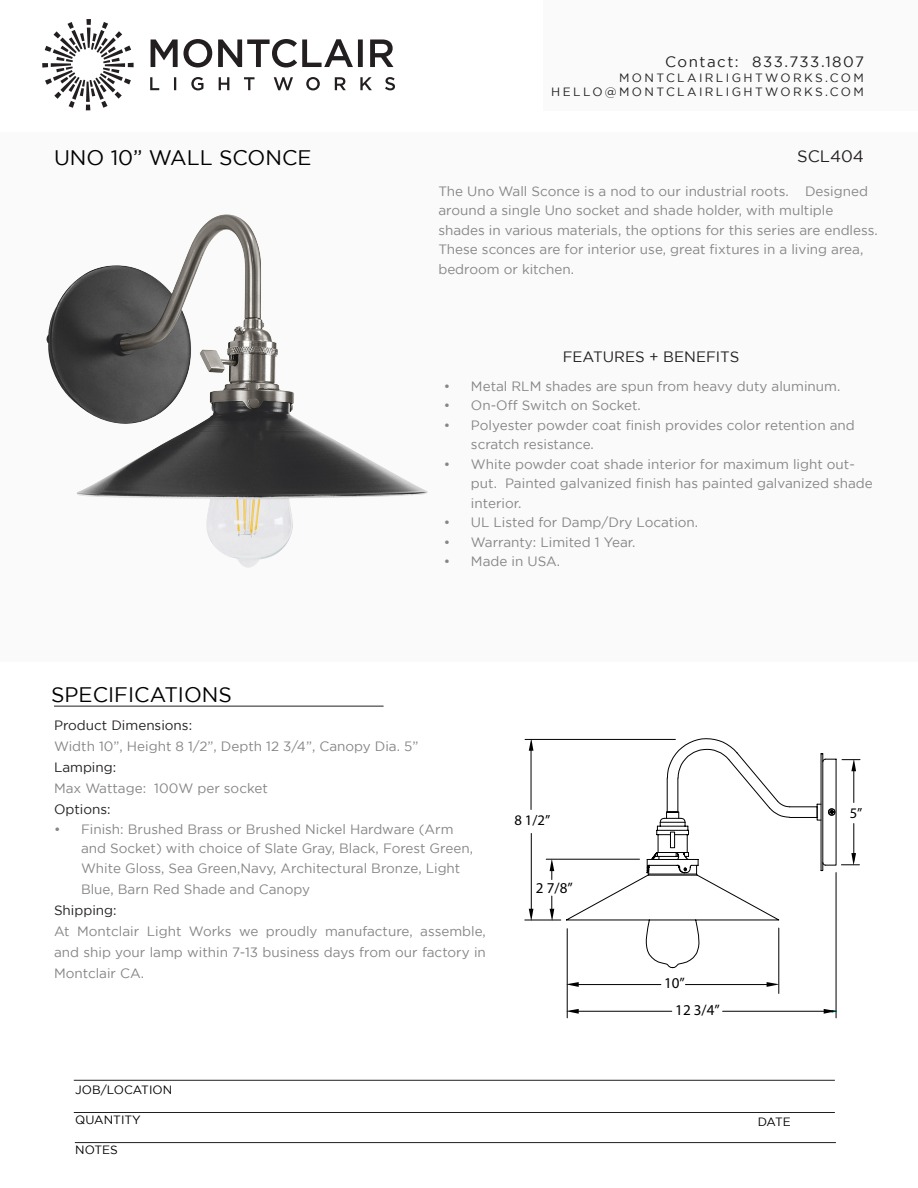
<style>
.page{position:relative;width:918px;height:1188px;background:#fff}
.page>*{position:absolute;margin:0;border:0;box-sizing:border-box;transform-origin:0 0}
.Page_Section_Header{font:21px "Gotham";color:#000}
.Product_Number{font:16.5px "Gotham";color:#231f20}
.Right_Sidebar_Subhea{font:15px "Gotham";letter-spacing:.1em;color:#231f20}
.Right_Sidebar_Subhea-2{font:15px "Gotham";color:#231f20}
.t1{font:15px "Myriad Pro";color:#000}
.t2{font:14.7px "Myriad Pro";color:#000}
.Body_Text{font:13.5px/19.5px "Gotham";color:#868687}
.Body_Text-2{font:13.5px "Gotham";color:#231f20}
.t3{font:12px/14.4px "Gotham";letter-spacing:.2em;color:#231f20;text-align:right}
.Page_Section_Header-2{font:12px "Gotham";color:#000}
</style>
<div class="page">
<div style="left:543px;top:0;width:375px;height:111px;background:#fafafa"></div>
<div style="left:0;top:132px;width:918px;height:530px;background:#fafafa"></div>
<hr style="left:74px;top:1080px;width:761px;height:1px;background:#231f20">
<hr style="left:54px;top:706px;width:330px;height:1px;background:#231f20">
<hr style="left:75px;top:1142px;width:761px;height:1px;background:#231f20">
<hr style="left:74px;top:1112px;width:761px;height:1px;background:#231f20">
<svg style="left:150px;top:77px;width:245px;height:13px"></svg>
<svg style="left:42px;top:19px;width:92px;height:91px"></svg>
<svg style="left:151px;top:39px;width:243px;height:29px"></svg>
<hr style="left:525px;top:739px;width:150px;height:1px;background:#000">
<hr style="left:531px;top:833px;width:1px;height:78px;background:#000">
<hr style="left:531px;top:744px;width:1px;height:65px;background:#000">
<hr style="left:525px;top:920px;width:36px;height:1px;background:#000">
<hr style="left:546px;top:859px;width:94px;height:1px;background:#000">
<hr style="left:571px;top:1011px;width:101px;height:1px;background:#000">
<hr style="left:723px;top:1011px;width:109px;height:1px;background:#000">
<hr style="left:779px;top:928px;width:1px;height:65px;background:#000">
<svg style="left:824px;top:1009px;width:12px;height:5px"></svg>
<hr style="left:567px;top:929px;width:1px;height:89px;background:#000">
<svg style="left:567px;top:1009px;width:12px;height:5px"></svg>
<hr style="left:576px;top:984px;width:85px;height:1px;background:#000">
<hr style="left:685px;top:984px;width:87px;height:1px;background:#000">
<hr style="left:836px;top:873px;width:1px;height:145px;background:#000">
<svg style="left:767px;top:982px;width:12px;height:5px"></svg>
<svg style="left:567px;top:982px;width:12px;height:5px"></svg>
<svg style="left:529px;top:909px;width:4px;height:12px"></svg>
<svg style="left:529px;top:739px;width:4px;height:12px"></svg>
<svg style="left:566px;top:738px;width:294px;height:230px"></svg>
<svg style="left:550px;top:896px;width:4px;height:25px"></svg>
<svg style="left:550px;top:859px;width:4px;height:21px"></svg>
<img style="left:46px;top:214px;width:382px;height:354px">
<p class="Page_Section_Header" style="left:54px;top:146px;width:259px">UNO 10” WALL SCONCE</p>
<p class="Page_Section_Header" style="left:51px;top:683px;width:182px">SPECIFICATIONS</p>
<p class="Right_Sidebar_Subhea" style="left:665px;top:54px;width:200px">Contact: 833.733.1807</p>
<p class="t3" style="left:551px;top:70px;width:314px">MONTCLAIRLIGHTWORKS.COM<br>HELLO@MONTCLAIRLIGHTWORKS.COM</p>
<p class="Product_Number" style="left:797px;top:147px;width:68px">SCL404</p>
<p class="Body_Text" style="left:438px;top:181px;width:441px">The Uno Wall Sconce is a nod to our industrial roots. Designed around a single Uno socket and shade holder, with multiple shades in various materials, the options for this series are endless.<br>These sconces are for interior use, great fixtures in a living area, bedroom or kitchen.</p>
<p class="Right_Sidebar_Subhea-2" style="left:563px;top:349px;width:178px">FEATURES + BENEFITS</p>
<p class="Body_Text" style="left:444px;top:376px;width:398px">• Metal RLM shades are spun from heavy duty aluminum.</p>
<p class="Body_Text" style="left:444px;top:396px;width:198px">• On-Off Switch on Socket.</p>
<p class="Body_Text" style="left:471px;top:415px;width:385px;text-indent:-27px">• Polyester powder coat finish provides color retention and scratch resistance.</p>
<p class="Body_Text" style="left:471px;top:454px;width:403px;text-indent:-27px">• White powder coat shade interior for maximum light out&shy;put. Painted galvanized finish has painted galvanized shade interior.</p>
<p class="Body_Text" style="left:444px;top:513px;width:256px">• UL Listed for Damp/Dry Location.</p>
<p class="Body_Text" style="left:444px;top:532px;width:193px">• Warranty: Limited 1 Year.</p>
<p class="Body_Text" style="left:444px;top:552px;width:118px">• Made in USA.</p>
<p class="Body_Text-2" style="left:54px;top:718px;width:140px">Product Dimensions:</p>
<p class="Body_Text" style="left:54px;top:737px;width:366px">Width 10”, Height 8 1/2”, Depth 12 3/4”, Canopy Dia. 5”</p>
<p class="Body_Text-2" style="left:54px;top:760px;width:64px">Lamping:</p>
<p class="Body_Text" style="left:54px;top:779px;width:215px">Max Wattage: 100W per socket</p>
<p class="Body_Text-2" style="left:54px;top:802px;width:58px">Options:</p>
<p class="Body_Text" style="left:81px;top:819px;width:394px;text-indent:-27px">• Finish: Brushed Brass or Brushed Nickel Hardware (Arm and Socket) with choice of Slate Gray, Black, Forest Green,<br>White Gloss, Sea Green,Navy, Architectural Bronze, Light</p>
<p class="Body_Text" style="left:81px;top:879px;width:231px">Blue, Barn Red Shade and Canopy</p>
<p class="Body_Text-2" style="left:54px;top:903px;width:64px">Shipping:</p>
<p class="Body_Text" style="left:54px;top:920px;width:433px;line-height:21px;text-align:justify">At Montclair Light Works we proudly manufacture, assemble, and ship your lamp within 7-13 business days from our factory in Montclair CA.</p>
<p class="t2" style="left:514px;top:811px;width:37px">8 1/2”</p>
<p class="t1" style="left:536px;top:878px;width:38px">2 7/8”</p>
<p class="Page_Section_Header-2" style="left:75px;top:1083px;width:98px">JOB/LOCATION</p>
<p class="Page_Section_Header-2" style="left:75px;top:1113px;width:67px">QUANTITY</p>
<p class="Page_Section_Header-2" style="left:75px;top:1143px;width:44px">NOTES</p>
<p class="t2" style="left:850px;top:804px;width:14px">5”</p>
<p class="t1" style="left:664px;top:974px;width:22px">10”</p>
<p class="t1" style="left:675px;top:1001px;width:46px">12 3/4”</p>
<p class="Page_Section_Header-2" style="left:758px;top:1115px;width:35px">DATE</p>
</div>
